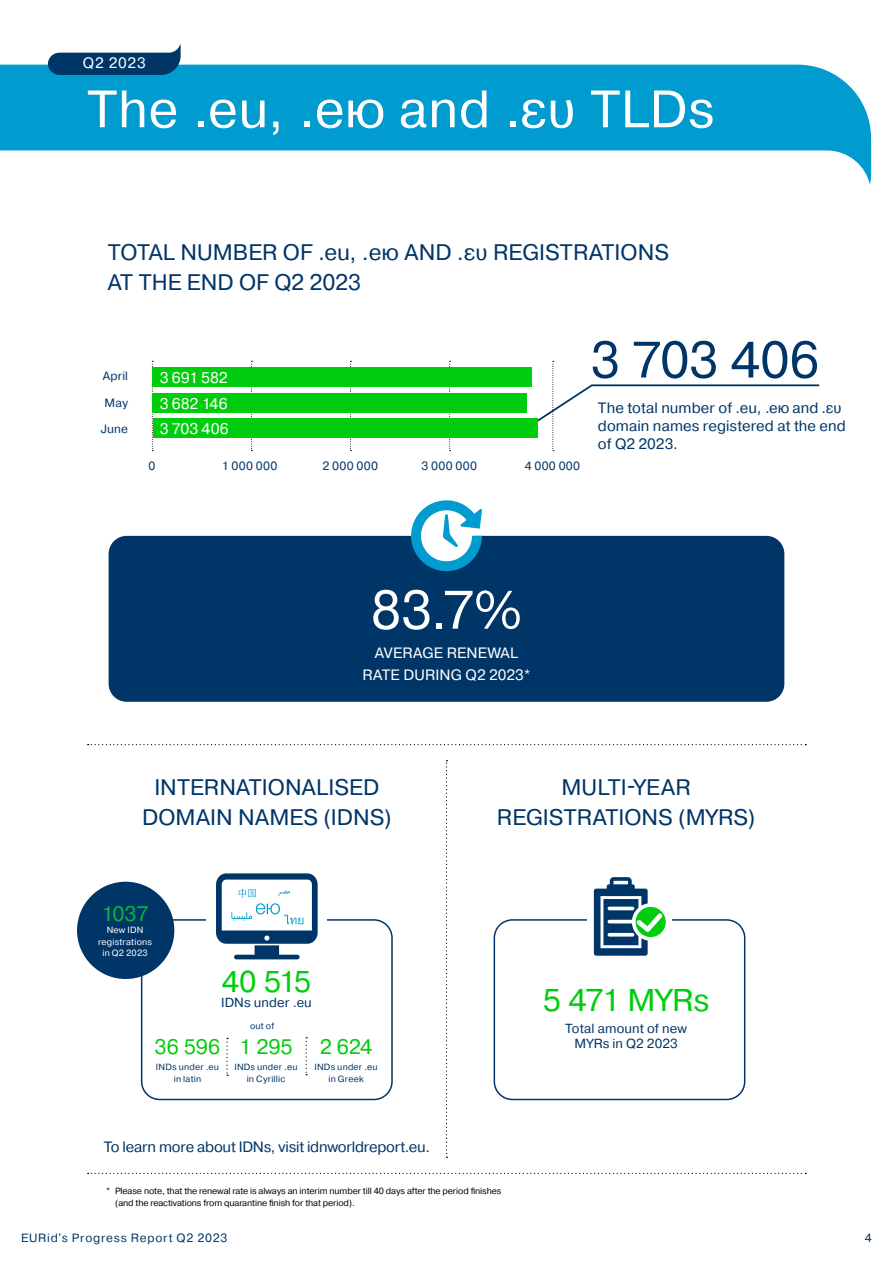
<style>
.page{position:relative;width:893px;height:1263px;background:#fff}
.page>*{position:absolute;margin:0;border:0;box-sizing:border-box;transform-origin:0 0}
.t1{font:54px "Pragmatica";color:#fff}
.t2{font:52.5px "Pragmatica";letter-spacing:.005em;color:#fff}
.t3{font:51px "Pragmatica";letter-spacing:-.005em;color:#003568}
.t4{font:31.5px "Pragmatica";letter-spacing:-.005em;color:#00cd0d}
.t5{font:30px "Pragmatica";color:#00cd0d}
.t6{font:22.5px/30px "Pragmatica";letter-spacing:.005em;color:#003568;text-align:center}
.t7{font:21px "Pragmatica";letter-spacing:-.005em;color:#00cd0d}
.t8{font:21px "Pragmatica";color:#00b93b}
.t9{font:15.45px/25.7px "Pragmatica";letter-spacing:-.005em;color:#fff;text-align:justify}
.t10{font:15px/18px "Pragmatica";letter-spacing:-.005em;color:#003568}
.t11{font:15px/22.5px "Pragmatica";letter-spacing:.015em;color:#fff;text-align:center}
.t12{font:13.2px/15.8px "Pragmatica";letter-spacing:.01em;color:#003568;text-align:center}
.t13{font:12px/26.4px "Pragmatica";letter-spacing:.025em;color:#003568;text-align:center}
.t14{font:12px "Pragmatica";letter-spacing:.065em;color:#003568}
.t15{font:9px/12px "Pragmatica";letter-spacing:-.01em;color:#000}
.t16{font:9px/12px "Pragmatica";letter-spacing:.02em;color:#003568;text-align:center}
.t17{font:9px/12px "Pragmatica";letter-spacing:.02em;color:#fff;text-align:center}
</style>
<div class="page">
<div style="left:494px;top:919px;width:251px;height:181px;border:2px solid #003568;border-radius:18px"></div>
<div style="left:141px;top:919px;width:252px;height:181px;border:2px solid #003568;border-radius:18px"></div>
<div style="left:109px;top:536px;width:675px;height:166px;background:#003568;border-radius:18px"></div>
<svg style="left:88px;top:744px;width:718px;height:1px"></svg>
<svg style="left:88px;top:1173px;width:718px;height:1px"></svg>
<svg style="left:152px;top:361px;width:1px;height:90px"></svg>
<svg style="left:251px;top:361px;width:1px;height:90px"></svg>
<svg style="left:350px;top:361px;width:2px;height:90px"></svg>
<svg style="left:449px;top:361px;width:2px;height:90px"></svg>
<svg style="left:526px;top:361px;width:294px;height:90px"></svg>
<div style="left:153px;top:418px;width:384px;height:20px;background:#00cd0d"></div>
<div style="left:152px;top:393px;width:374px;height:20px;background:#00cd0d"></div>
<div style="left:152px;top:367px;width:380px;height:20px;background:#00cd0d"></div>
<svg style="left:0;top:65px;width:871px;height:120px;fill:#009bcf"></svg>
<svg style="left:446px;top:760px;width:1px;height:398px"></svg>
<div style="left:77px;top:882px;width:97px;height:97px;background:#003568;border-radius:50%"></div>
<div style="left:587px;top:896px;width:85px;height:34px;background:#fff"></div>
<svg style="left:594px;top:877px;width:72px;height:79px"></svg>
<div style="left:206px;top:890px;width:121px;height:35px;background:#fff"></div>
<hr style="left:234px;top:955px;width:66px;height:4px;background:#003568;border-radius:2px">
<svg style="left:216px;top:873px;width:102px;height:71px"></svg>
<svg style="left:411px;top:500px;width:71px;height:72px"></svg>
<svg style="left:48px;top:44px;width:133px;height:31px"></svg>
<svg style="left:306px;top:1037px;width:1px;height:38px"></svg>
<svg style="left:226px;top:1038px;width:2px;height:38px"></svg>
<h3 class="t11" style="left:83px;top:52px;width:64px">Q2 2023</h3>
<h2 class="t2" style="left:87px;top:77px;width:629px">The .eu, .ею and .ευ TLDs</h2>
<h3 class="t6" style="left:108px;top:238px;width:563px;text-align:left">TOTAL NUMBER OF .eu, .ею AND .ευ REGISTRATIONS<br>AT THE END OF Q2 2023</h3>
<h3 class="t13" style="left:101px;top:363px;width:29px">April<br>May<br>June</h3>
<h3 class="t9" style="left:160px;top:365px;width:70px">3 691 582<br>3 682 146<br>3 703 406</h3>
<h3 class="t13" style="left:148px;top:453px;width:8px">0</h3>
<h3 class="t13" style="left:222px;top:453px;width:57px">1 000 000</h3>
<h3 class="t13" style="left:322px;top:453px;width:57px">2 000 000</h3>
<h3 class="t13" style="left:422px;top:453px;width:57px">3 000 000</h3>
<h3 class="t13" style="left:525px;top:453px;width:57px">4 000 000</h3>
<h3 class="t3" style="left:591px;top:328px;width:230px">3 703 406</h3>
<h3 class="t10" style="left:598px;top:399px;width:249px">The total number of .eu, .ею and .ευ domain names registered at the end of Q2 2023.</h3>
<h1 class="t1" style="left:370px;top:577px;width:154px">83.7%</h1>
<h3 class="t11" style="left:362px;top:642px;width:170px">AVERAGE RENEWAL<br>RATE DURING Q2 2023*</h3>
<h3 class="t6" style="left:142px;top:773px;width:251px">INTERNATIONALISED<br>DOMAIN NAMES (IDNS)</h3>
<h3 class="t6" style="left:497px;top:773px;width:260px">MULTI-YEAR<br>REGISTRATIONS (MYRS)</h3>
<h3 class="t8" style="left:102px;top:901px;width:49px">1037</h3>
<p class="t17" style="left:98px;top:924px;width:56px">New IDN registrations</p>
<p class="t17" style="left:102px;top:947px;width:47px">in Q2 2023</p>
<h3 class="t5" style="left:222px;top:963px;width:91px">40 515</h3>
<h3 class="t12" style="left:221px;top:995px;width:92px">IDNs under .eu</h3>
<p class="t16" style="left:250px;top:1020px;width:26px">out of</p>
<h3 class="t7" style="left:155px;top:1033px;width:67px">36 596</h3>
<p class="t16" style="left:156px;top:1061px;width:65px">INDs under .eu in latin</p>
<h3 class="t7" style="left:239px;top:1033px;width:55px">1 295</h3>
<p class="t16" style="left:235px;top:1061px;width:65px">INDs under .eu in Cyrillic</p>
<h3 class="t7" style="left:320px;top:1033px;width:54px">2 624</h3>
<p class="t16" style="left:315px;top:1061px;width:65px">INDs under .eu in Greek</p>
<h3 class="t10" style="left:104px;top:1138px;width:328px">To learn more about IDNs, visit idnworldreport.eu.</h3>
<p class="t15" style="left:115px;top:1185px;width:388px;text-indent:-9px">* Please note, that the renewal rate is always an interim number till 40 days after the period finishes (and the reactivations from quarantine finish for that period).</p>
<h3 class="t14" style="left:21px;top:1231px;width:208px">EURid's Progress Report Q2 2023</h3>
<h3 class="t4" style="left:543px;top:981px;width:168px">5 471 MYRs</h3>
<h3 class="t12" style="left:565px;top:1020px;width:123px">Total amount of new<br>MYRs in Q2 2023</h3>
<h3 class="t13" style="left:865px;top:1225px;width:8px">4</h3>
</div>
